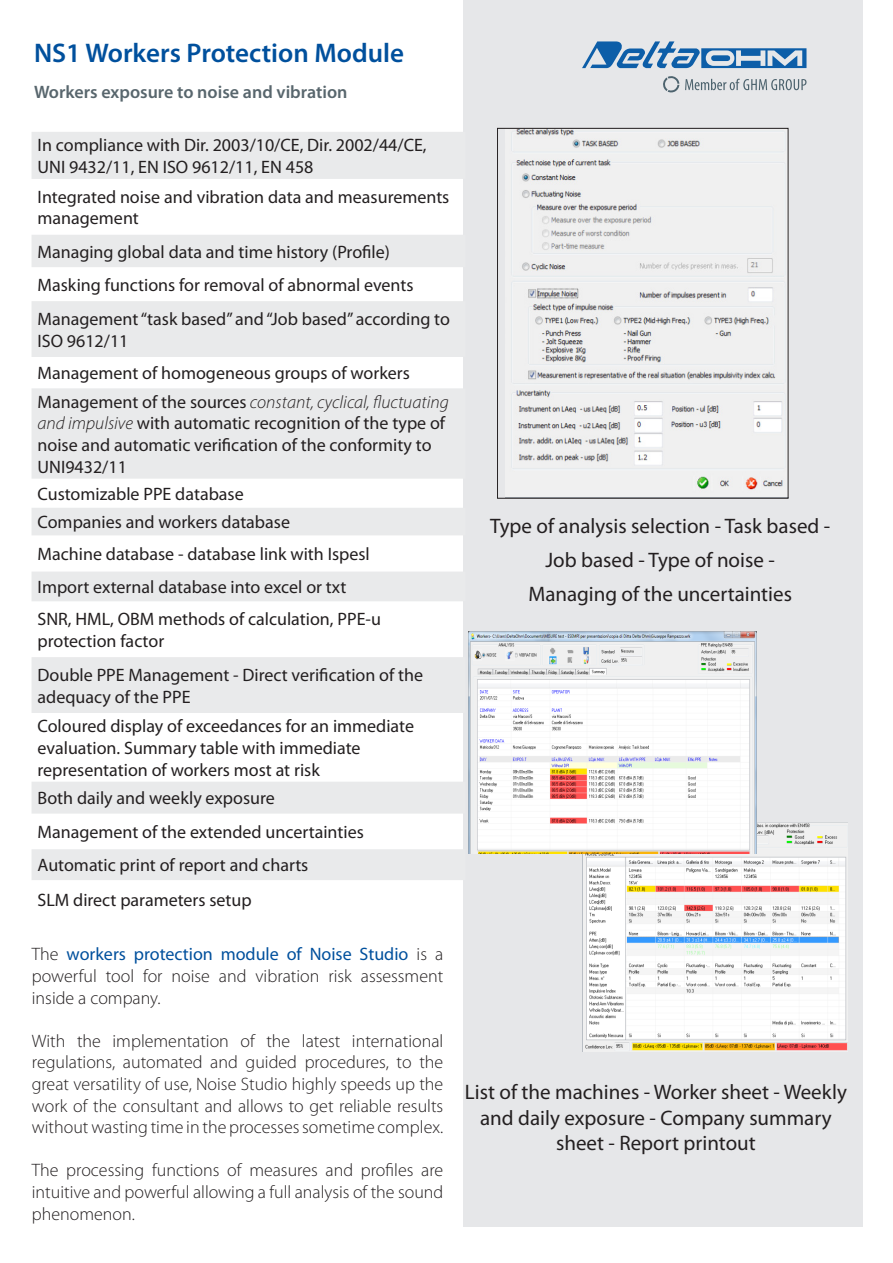
<style>
.page{position:relative;width:893px;height:1263px;background:#fff}
.page>*{position:absolute;margin:0;border:0;box-sizing:border-box;transform-origin:0 0}
.t1{font:600 27px "Myriad Pro";color:#00509d}
.t2{font:21px/25.5px "Myriad Pro";color:#231f20;text-align:center}
.t3{font:18px/21.6px "Myriad Pro";color:#231f20}
.t4{font:300 18px/21.6px "Myriad Pro";color:#231f20;text-align:justify}
.t5{font:600 18px "Myriad Pro";color:#58666d}
.s1{font-weight:300;font-style:italic}
.s2{font-weight:400;color:#00509d}
</style>
<div class="page">
<div style="left:463px;top:1px;width:400px;height:1226px;background:#e6e7e9"></div>
<svg style="left:582px;top:41px;width:224px;height:27px"></svg>
<svg style="left:685px;top:79px;width:121px;height:11px"></svg>
<svg style="left:663px;top:76px;width:16px;height:17px"></svg>
<img style="left:585px;top:822px;width:263px;height:229px">
<img style="left:468px;top:631px;width:288px;height:223px">
<svg style="left:32px;top:132px;width:431px;height:748px;fill:#e9eaeb"></svg>
<img style="left:510px;top:130px;width:276px;height:362px">
<div style="left:497px;top:128px;width:291px;height:370px;border:1px solid #231f20"></div>
<p class="t1" style="left:34px;top:35px;width:371px">NS1 Workers Protection Module</p>
<p class="t5" style="left:34px;top:80px;width:315px">Workers exposure to noise and vibration</p>
<p class="t3" style="left:38px;top:134px;width:391px">In compliance with Dir. 2003/10/CE, Dir. 2002/44/CE,<br>UNI 9432/11, EN ISO 9612/11, EN 458</p>
<p class="t3" style="left:38px;top:186px;width:413px">Integrated noise and vibration data and measurements management</p>
<p class="t3" style="left:38px;top:241px;width:354px">Managing global data and time history (Profile)</p>
<p class="t3" style="left:38px;top:274px;width:378px">Masking functions for removal of abnormal events</p>
<p class="t3" style="left:38px;top:308px;width:414px">Management “task based” and “Job based” according to<br>ISO 9612/11</p>
<p class="t3" style="left:38px;top:362px;width:374px">Management of homogeneous groups of workers</p>
<p class="t3" style="left:38px;top:391px;width:413px">Management of the sources <span class="s1">constant, cyclical, fluctuating and impulsive</span> with automatic recognition of the type of noise and automatic verification of the conformity to UNI9432/11</p>
<p class="t3" style="left:38px;top:483px;width:208px">Customizable PPE database</p>
<p class="t3" style="left:38px;top:511px;width:254px">Companies and workers database</p>
<p class="t3" style="left:38px;top:543px;width:334px">Machine database - database link with Ispesl</p>
<p class="t3" style="left:38px;top:576px;width:310px">Import external database into excel or txt</p>
<p class="t3" style="left:38px;top:608px;width:345px">SNR, HML, OBM methods of calculation, PPE-u protection factor</p>
<p class="t3" style="left:38px;top:664px;width:387px">Double PPE Management - Direct verification of the adequacy of the PPE</p>
<p class="t3" style="left:38px;top:715px;width:378px">Coloured display of exceedances for an immediate evaluation. Summary table with immediate representation of workers most at risk</p>
<p class="t3" style="left:38px;top:787px;width:239px">Both daily and weekly exposure</p>
<p class="t3" style="left:38px;top:821px;width:328px">Management of the extended uncertainties</p>
<p class="t3" style="left:38px;top:854px;width:272px">Automatic print of report and charts</p>
<p class="t3" style="left:38px;top:889px;width:216px">SLM direct parameters setup</p>
<p class="t4" style="left:32px;top:943px;width:413px">The <span class="s2">workers protection module of Noise Studio</span> is a powerful tool for noise and vibration risk assessment inside a company.</p>
<p class="t4" style="left:32px;top:1030px;width:413px">With the implementation of the latest international regulations, automated and guided procedures, to the great versatility of use, Noise Studio highly speeds up the work of the consultant and allows to get reliable results without wasting time in the processes sometime complex.</p>
<p class="t4" style="left:32px;top:1159px;width:413px">The processing functions of measures and profiles are intuitive and powerful allowing a full analysis of the sound phenomenon.</p>
<p class="t2" style="left:490px;top:513px;width:342px">Type of analysis selection - Task based -</p>
<p class="t2" style="left:545px;top:547px;width:231px">Job based - Type of noise -</p>
<p class="t2" style="left:528px;top:581px;width:265px">Managing of the uncertainties</p>
<p class="t2" style="left:465px;top:1079px;width:383px">List of the machines - Worker sheet - Weekly and daily exposure - Company summary sheet - Report printout</p>
</div>
